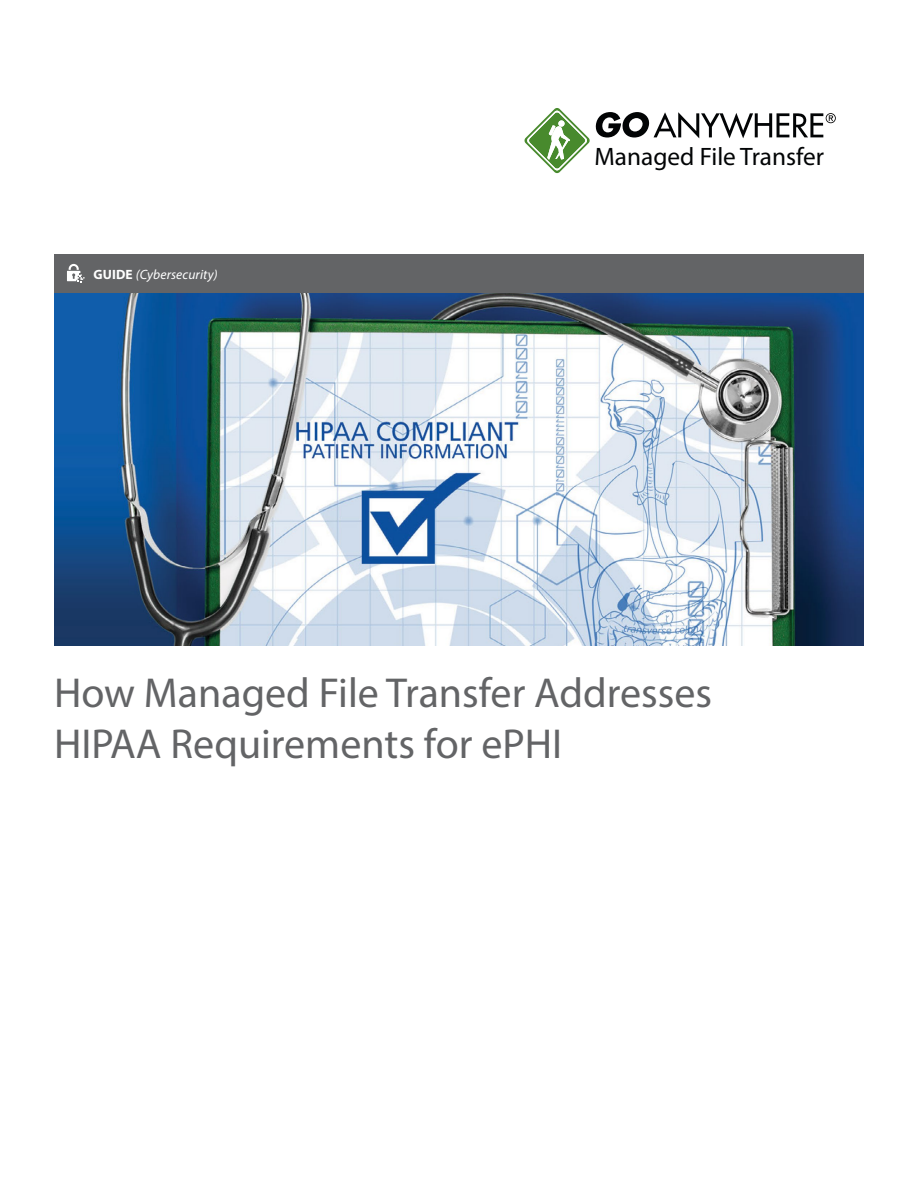
<style>
.page{position:relative;width:918px;height:1188px;background:#fff}
.page>*{position:absolute;margin:0;border:0;box-sizing:border-box;transform-origin:0 0}
.t1{font:42px/51px "Myriad Pro";color:#636466}
.t2{font:25.35px "Myriad Pro";color:#020405}
.t3{font:italic 13.5px "Myriad Pro";letter-spacing:.01em;color:#fff}
.s1{font-weight:700;font-style:normal}
</style>
<div class="page">
<div style="left:54px;top:254px;width:810px;height:39px;background:#636466"></div>
<svg style="left:67px;top:264px;width:18px;height:19px"></svg>
<svg style="left:524px;top:108px;width:312px;height:65px"></svg>
<img style="left:54px;top:293px;width:810px;height:352px">
<p class="t3" style="left:93px;top:266px;width:126px"><span class="s1">GUIDE</span> (Cybersecurity)</p>
<p class="t2" style="left:594px;top:141px;width:231px">Managed File Transfer</p>
<p class="t1" style="left:54px;top:667px;width:660px">How Managed File Transfer Addresses<br>HIPAA Requirements for ePHI</p>
</div>
